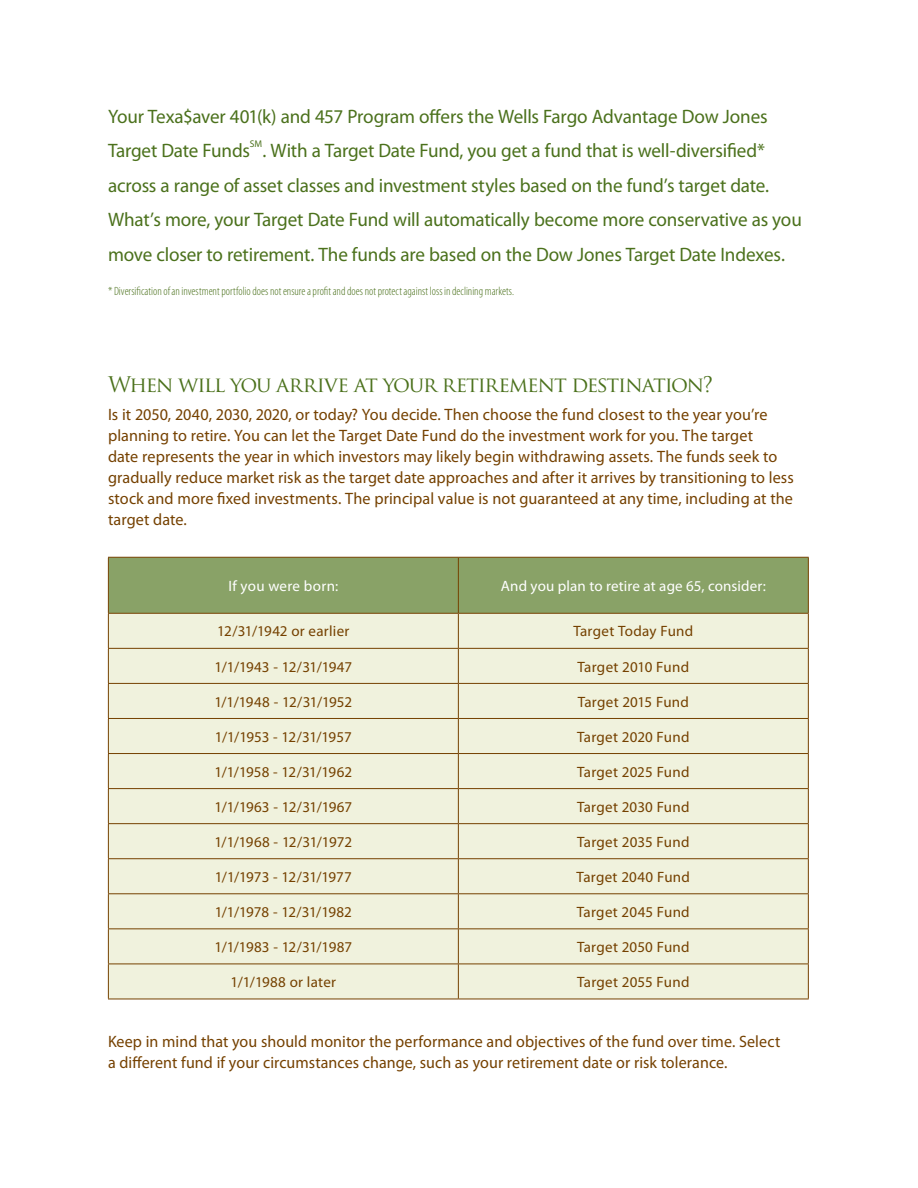
<style>
.page{position:relative;width:918px;height:1188px;background:#fff}
.page>*{position:absolute;margin:0;border:0;box-sizing:border-box;transform-origin:0 0}
.t1{font:21px "Trajan Pro";letter-spacing:-.06em;color:#4b711c}
.t2{font:19.5px/34.5px "Myriad Pro";letter-spacing:-.01em;color:#4b711c}
.t3{font:16.5px/21px "Myriad Pro";letter-spacing:.005em;color:#754100}
.t4{font:15px "Myriad Pro";letter-spacing:.01em;color:#754100}
.t5{font:15px "Myriad Pro";letter-spacing:-.02em;color:#754100}
.t6{font:15px "Myriad Pro";letter-spacing:.01em;color:#fff}
.t7{font:15px "Myriad Pro";letter-spacing:-.03em;color:#754100}
.t8{font:15px "Myriad Pro";letter-spacing:-.015em;color:#754100}
.t9{font:15px "Myriad Pro";letter-spacing:-.025em;color:#754100}
.t10{font:300 condensed 12px "Myriad Pro";color:#4b711c}
.t11{font:9.75px "Myriad Pro";color:#4b711c}
</style>
<div class="page">
<div style="left:109px;top:558px;width:699px;height:55px;background:#89a267"></div>
<div style="left:109px;top:614px;width:699px;height:385px;background:#f0f2dd"></div>
<hr style="left:108px;top:558px;width:1px;height:55px;background:#754100">
<hr style="left:108px;top:557px;width:350px;height:1px;background:#754100">
<hr style="left:458px;top:557px;width:351px;height:1px;background:#754100">
<hr style="left:458px;top:558px;width:1px;height:55px;background:#754100">
<hr style="left:808px;top:558px;width:1px;height:55px;background:#754100">
<hr style="left:108px;top:613px;width:350px;height:1px;background:#754100">
<hr style="left:458px;top:613px;width:351px;height:1px;background:#754100">
<hr style="left:108px;top:614px;width:1px;height:34px;background:#754100">
<hr style="left:108px;top:649px;width:1px;height:34px;background:#754100">
<hr style="left:108px;top:684px;width:1px;height:34px;background:#754100">
<hr style="left:108px;top:719px;width:1px;height:34px;background:#754100">
<hr style="left:108px;top:754px;width:1px;height:34px;background:#754100">
<hr style="left:108px;top:789px;width:1px;height:34px;background:#754100">
<hr style="left:108px;top:824px;width:1px;height:34px;background:#754100">
<hr style="left:108px;top:859px;width:1px;height:34px;background:#754100">
<hr style="left:108px;top:894px;width:1px;height:34px;background:#754100">
<hr style="left:108px;top:929px;width:1px;height:35px;background:#754100">
<hr style="left:108px;top:964px;width:1px;height:35px;background:#754100">
<hr style="left:108px;top:648px;width:350px;height:1px;background:#754100">
<hr style="left:108px;top:683px;width:350px;height:1px;background:#754100">
<hr style="left:108px;top:718px;width:350px;height:1px;background:#754100">
<hr style="left:108px;top:753px;width:350px;height:1px;background:#754100">
<hr style="left:108px;top:788px;width:350px;height:1px;background:#754100">
<hr style="left:108px;top:823px;width:350px;height:1px;background:#754100">
<hr style="left:108px;top:858px;width:350px;height:1px;background:#754100">
<hr style="left:108px;top:893px;width:350px;height:1px;background:#754100">
<hr style="left:108px;top:928px;width:350px;height:1px;background:#754100">
<hr style="left:108px;top:964px;width:350px;height:1px;background:#754100">
<hr style="left:108px;top:999px;width:350px;height:1px;background:#754100">
<hr style="left:458px;top:614px;width:1px;height:34px;background:#754100">
<hr style="left:458px;top:649px;width:1px;height:34px;background:#754100">
<hr style="left:458px;top:684px;width:1px;height:34px;background:#754100">
<hr style="left:458px;top:719px;width:1px;height:34px;background:#754100">
<hr style="left:458px;top:754px;width:1px;height:34px;background:#754100">
<hr style="left:458px;top:789px;width:1px;height:34px;background:#754100">
<hr style="left:458px;top:824px;width:1px;height:34px;background:#754100">
<hr style="left:458px;top:859px;width:1px;height:34px;background:#754100">
<hr style="left:458px;top:894px;width:1px;height:34px;background:#754100">
<hr style="left:458px;top:929px;width:1px;height:35px;background:#754100">
<hr style="left:458px;top:964px;width:1px;height:35px;background:#754100">
<hr style="left:808px;top:614px;width:1px;height:34px;background:#754100">
<hr style="left:808px;top:649px;width:1px;height:34px;background:#754100">
<hr style="left:808px;top:684px;width:1px;height:34px;background:#754100">
<hr style="left:808px;top:719px;width:1px;height:34px;background:#754100">
<hr style="left:808px;top:754px;width:1px;height:34px;background:#754100">
<hr style="left:808px;top:789px;width:1px;height:34px;background:#754100">
<hr style="left:808px;top:824px;width:1px;height:34px;background:#754100">
<hr style="left:808px;top:859px;width:1px;height:34px;background:#754100">
<hr style="left:808px;top:894px;width:1px;height:34px;background:#754100">
<hr style="left:808px;top:929px;width:1px;height:35px;background:#754100">
<hr style="left:808px;top:964px;width:1px;height:35px;background:#754100">
<hr style="left:458px;top:648px;width:351px;height:1px;background:#754100">
<hr style="left:458px;top:683px;width:351px;height:1px;background:#754100">
<hr style="left:458px;top:718px;width:351px;height:1px;background:#754100">
<hr style="left:458px;top:753px;width:351px;height:1px;background:#754100">
<hr style="left:458px;top:788px;width:351px;height:1px;background:#754100">
<hr style="left:458px;top:823px;width:351px;height:1px;background:#754100">
<hr style="left:458px;top:858px;width:351px;height:1px;background:#754100">
<hr style="left:458px;top:893px;width:351px;height:1px;background:#754100">
<hr style="left:458px;top:928px;width:351px;height:1px;background:#754100">
<hr style="left:458px;top:964px;width:351px;height:1px;background:#754100">
<hr style="left:458px;top:999px;width:351px;height:1px;background:#754100">
<p class="t2" style="left:108px;top:99px;width:661px">Your Texa$aver 401(k) and 457 Program offers the Wells Fargo Advantage Dow Jones<br>Target Date Funds</p>
<p class="t11" style="left:250px;top:138px;width:14px">SM</p>
<p class="t2" style="left:108px;top:133px;width:695px;text-indent:155px">. With a Target Date Fund, you get a fund that is well-diversified* across a range of asset classes and investment styles based on the fund’s target date.<br>What’s more, your Target Date Fund will automatically become more conservative as you move closer to retirement. The funds are based on the Dow Jones Target Date Indexes.</p>
<p class="t10" style="left:108px;top:285px;width:408px">* Diversification of an investment portfolio does not ensure a profit and does not protect against loss in declining markets.</p>
<p class="t1" style="left:108px;top:371px;width:607px">When will you arrive at your retirement destination?</p>
<p class="t3" style="left:108px;top:403px;width:687px">Is it 2050, 2040, 2030, 2020, or today? You decide. Then choose the fund closest to the year you’re planning to retire. You can let the Target Date Fund do the investment work for you. The target<br>date represents the year in which investors may likely begin withdrawing assets. The funds seek to gradually reduce market risk as the target date approaches and after it arrives by transitioning to less stock and more fixed investments. The principal value is not guaranteed at any time, including at the target date.</p>
<p class="t6" style="left:228px;top:577px;width:111px">If you were born:</p>
<p class="t6" style="left:501px;top:577px;width:266px">And you plan to retire at age 65, consider:</p>
<p class="t4" style="left:217px;top:622px;width:134px">12/31/1942 or earlier</p>
<p class="t4" style="left:573px;top:622px;width:121px">Target Today Fund</p>
<p class="t7" style="left:215px;top:657px;width:139px">1/1/1943 - 12/31/1947</p>
<p class="t4" style="left:578px;top:657px;width:113px">Target 2010 Fund</p>
<p class="t5" style="left:214px;top:692px;width:139px">1/1/1948 - 12/31/1952</p>
<p class="t4" style="left:578px;top:692px;width:113px">Target 2015 Fund</p>
<p class="t5" style="left:215px;top:727px;width:138px">1/1/1953 - 12/31/1957</p>
<p class="t4" style="left:577px;top:727px;width:114px">Target 2020 Fund</p>
<p class="t8" style="left:215px;top:762px;width:139px">1/1/1958 - 12/31/1962</p>
<p class="t4" style="left:577px;top:762px;width:114px">Target 2025 Fund</p>
<p class="t9" style="left:215px;top:797px;width:139px">1/1/1963 - 12/31/1967</p>
<p class="t4" style="left:577px;top:797px;width:114px">Target 2030 Fund</p>
<p class="t5" style="left:214px;top:833px;width:139px">1/1/1968 - 12/31/1972</p>
<p class="t4" style="left:577px;top:833px;width:114px">Target 2035 Fund</p>
<p class="t5" style="left:215px;top:868px;width:139px">1/1/1973 - 12/31/1977</p>
<p class="t4" style="left:577px;top:868px;width:115px">Target 2040 Fund</p>
<p class="t5" style="left:215px;top:903px;width:139px">1/1/1978 - 12/31/1982</p>
<p class="t4" style="left:577px;top:903px;width:114px">Target 2045 Fund</p>
<p class="t5" style="left:215px;top:938px;width:139px">1/1/1983 - 12/31/1987</p>
<p class="t4" style="left:577px;top:938px;width:114px">Target 2050 Fund</p>
<p class="t4" style="left:231px;top:973px;width:107px">1/1/1988 or later</p>
<p class="t4" style="left:577px;top:973px;width:114px">Target 2055 Fund</p>
<p class="t3" style="left:108px;top:1031px;width:674px">Keep in mind that you should monitor the performance and objectives of the fund over time. Select a different fund if your circumstances change, such as your retirement date or risk tolerance.</p>
</div>
